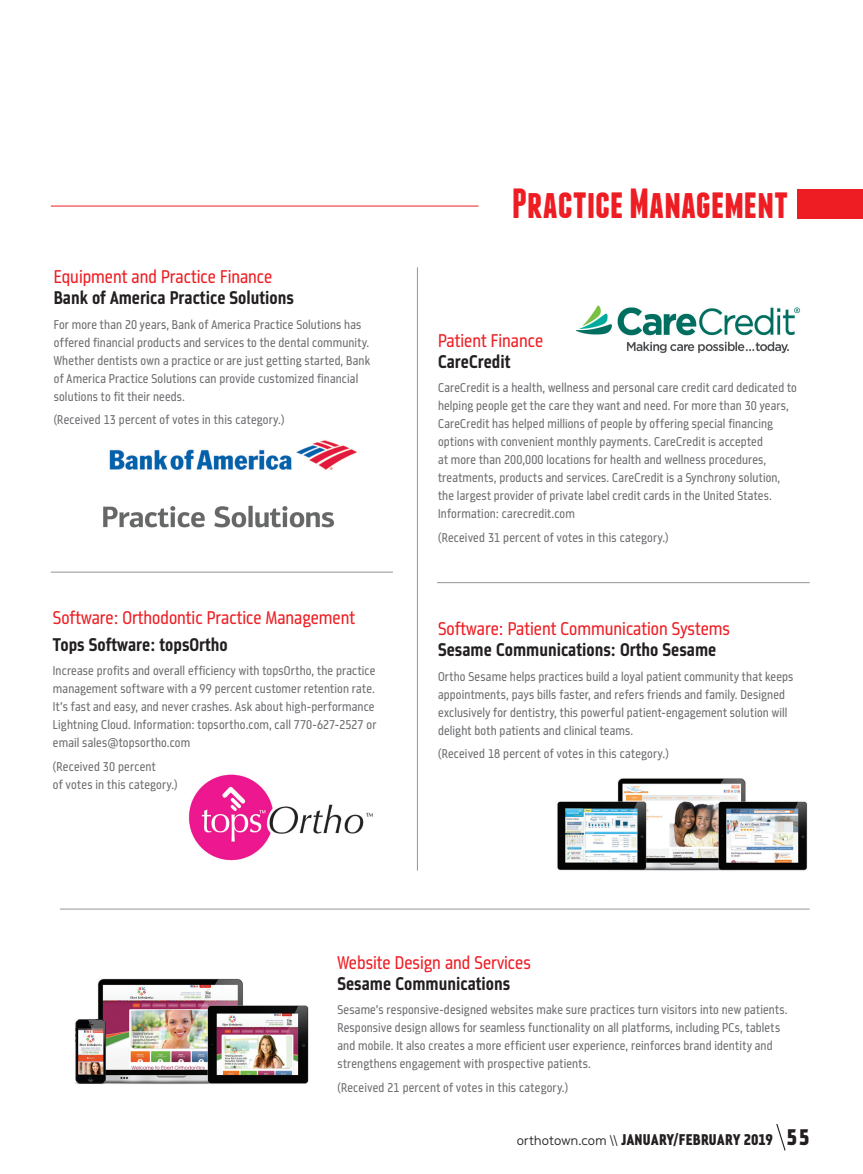
<style>
.page{position:relative;width:863px;height:1174px;background:#fff}
.page>*{position:absolute;margin:0;border:0;box-sizing:border-box;transform-origin:0 0}
.t1{font:700 42px "Franchise";letter-spacing:-.005em;color:#ee1d23}
.t2{font:19.5px "Metroflex Narrow";color:#ee1d23}
.t3{font:700 19.5px "Metroflex Narrow";color:#231f20}
.t4{font:16.5px "Metroflex Narrow Hvy";letter-spacing:.015em;color:#231f20}
.t5{font:13.5px/18px "Metroflex Narrow";letter-spacing:.015em;color:#6c6d70}
.s1{font-family:"Metroflex Wide";font-weight:300;font-size:13.5px}
.s2{font-size:24px}
</style>
<div class="page">
<hr style="left:51px;top:206px;width:427px;height:1px;background:#ee1d23">
<div style="left:796px;top:189px;width:66px;height:30px;background:#ee1d23"></div>
<img style="left:103px;top:505px;width:231px;height:23px">
<img style="left:109px;top:440px;width:248px;height:30px">
<img style="left:575px;top:305px;width:225px;height:48px">
<img style="left:188px;top:774px;width:185px;height:87px">
<img style="left:557px;top:778px;width:251px;height:93px">
<img style="left:74px;top:978px;width:235px;height:106px">
<hr style="left:417px;top:267px;width:1px;height:604px;background:#939598">
<hr style="left:60px;top:909px;width:749px;height:1px;background:#939598">
<hr style="left:51px;top:572px;width:342px;height:1px;background:#939598">
<hr style="left:437px;top:582px;width:372px;height:1px;background:#939598">
<svg style="left:776px;top:1124px;width:10px;height:27px"></svg>
<h2 class="t2" style="left:54px;top:265px;width:220px">Equipment and Practice Finance</h2>
<h2 class="t3" style="left:54px;top:286px;width:242px">Bank of America Practice Solutions</h2>
<p class="t5" style="left:54px;top:315px;width:317px">For more than 20 years, Bank of America Practice Solutions has offered financial products and services to the dental community.<br>Whether dentists own a practice or are just getting started, Bank of America Practice Solutions can provide customized financial solutions to fit their needs.</p>
<p class="t5" style="left:54px;top:410px;width:232px">(Received 13 percent of votes in this category.)</p>
<h2 class="t2" style="left:53px;top:606px;width:303px">Software: Orthodontic Practice Management</h2>
<h2 class="t3" style="left:53px;top:633px;width:176px">Tops Software: topsOrtho</h2>
<p class="t5" style="left:53px;top:662px;width:325px">Increase profits and overall efficiency with topsOrtho, the practice management software with a 99 percent customer retention rate.<br>It’s fast and easy, and never crashes. Ask about high-performance Lightning Cloud. Information: topsortho.com, call 770-627-2527 or email sales@topsortho.com</p>
<p class="t5" style="left:53px;top:757px;width:126px">(Received 30 percent<br>of votes in this category.)</p>
<h1 class="t1" style="left:511px;top:184px;width:277px">Practice Management</h1>
<h2 class="t2" style="left:438px;top:329px;width:107px">Patient Finance</h2>
<h2 class="t3" style="left:438px;top:350px;width:74px">CareCredit</h2>
<p class="t5" style="left:438px;top:378px;width:360px">CareCredit is a health, wellness and personal care credit card dedicated to helping people get the care they want and need. For more than 30 years, CareCredit has helped millions of people by offering special financing options with convenient monthly payments. CareCredit is accepted<br>at more than 200,000 locations for health and wellness procedures, treatments, products and services. CareCredit is a Synchrony solution, the largest provider of private label credit cards in the United States.<br>Information: carecredit.com</p>
<p class="t5" style="left:438px;top:528px;width:232px">(Received 31 percent of votes in this category.)</p>
<h2 class="t2" style="left:438px;top:617px;width:293px">Software: Patient Communication Systems</h2>
<h2 class="t3" style="left:438px;top:638px;width:280px">Sesame Communications: Ortho Sesame</h2>
<p class="t5" style="left:438px;top:667px;width:357px">Ortho Sesame helps practices build a loyal patient community that keeps appointments, pays bills faster, and refers friends and family. Designed exclusively for dentistry, this powerful patient-engagement solution will delight both patients and clinical teams.</p>
<p class="t5" style="left:438px;top:744px;width:232px">(Received 18 percent of votes in this category.)</p>
<h2 class="t2" style="left:337px;top:951px;width:195px">Website Design and Services</h2>
<h2 class="t3" style="left:337px;top:972px;width:174px">Sesame Communications</h2>
<p class="t5" style="left:337px;top:1000px;width:451px">Sesame’s responsive-designed websites make sure practices turn visitors into new patients.<br>Responsive design allows for seamless functionality on all platforms, including PCs, tablets and mobile. It also creates a more efficient user experience, reinforces brand identity and strengthens engagement with prospective patients.</p>
<p class="t5" style="left:337px;top:1078px;width:232px">(Received 21 percent of votes in this category.)</p>
<p class="t4" style="left:516px;top:1130px;width:294px"><span class="s1">orthotown.com \\</span> JANUARY/FEBRUARY 2019 <span class="s2">55</span></p>
</div>
